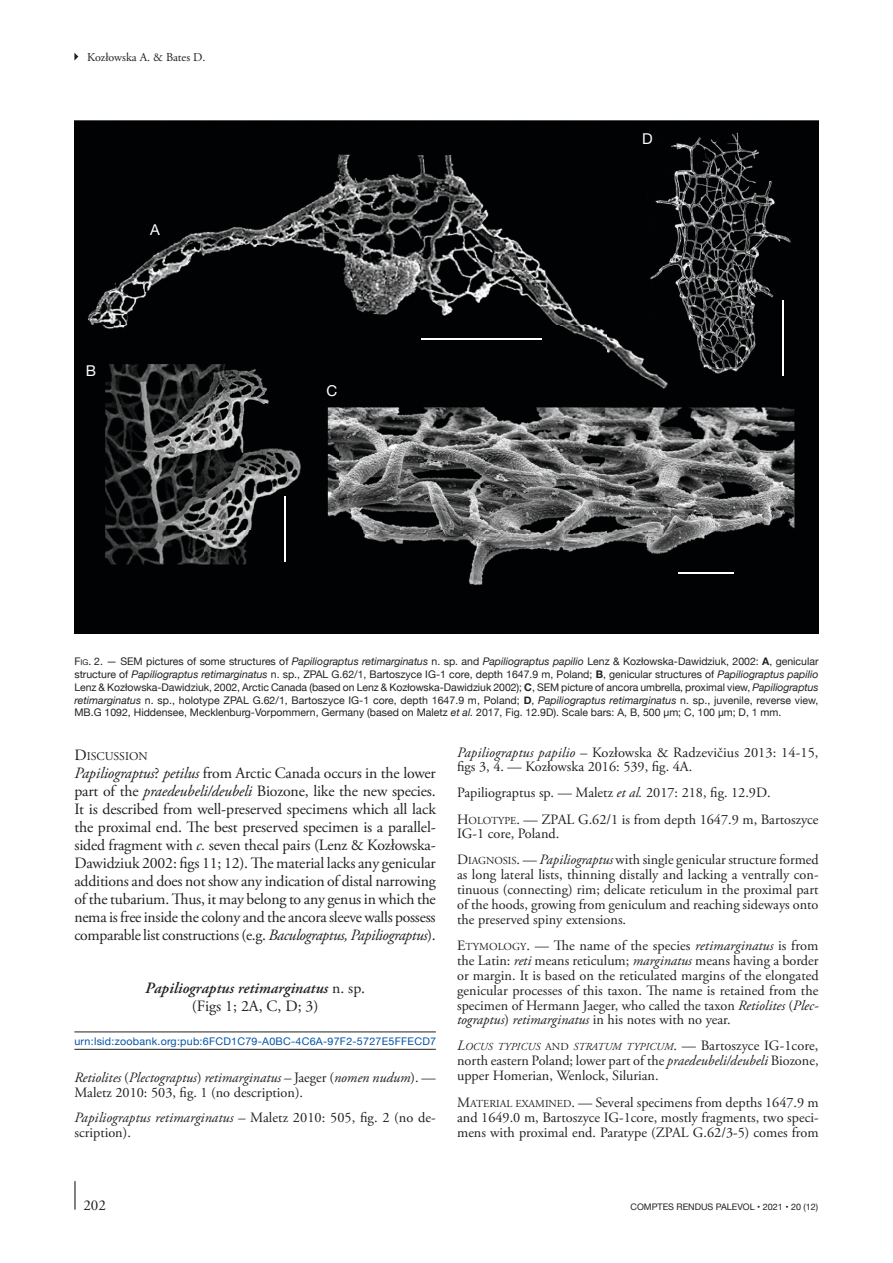
<style>
.page{position:relative;width:893px;height:1263px;background:#fff}
.page>*{position:absolute;margin:0;border:0;box-sizing:border-box;transform-origin:0 0}
.Texte_courant_1er_pa{font:15.75px/18px "Adobe Garamond Pro";letter-spacing:-.02em;color:#231f20;text-align:justify}
.Systématique_Ss-titr{font:italic 600 15.75px/18px "Adobe Garamond Pro";color:#231f20;text-align:center}
.t1{font:15px "Helvetica Neue";color:#fff}
.t2{font:15px "Adobe Garamond Pro";color:#231f20}
.Matériel-diagnose{font:14.25px/14.9px "Adobe Garamond Pro";color:#231f20;text-align:justify}
.Synonymie{font:14.25px/14.9px "Adobe Garamond Pro";color:#231f20}
.Synonymie-2{font:italic 14.25px/14.9px "Adobe Garamond Pro";color:#231f20}
.t3{font:12px "Adobe Garamond Pro";color:#231f20}
.Titre_2{font:11.85px "Adobe Garamond";color:#231f20}
.Matériel-diagnose-2{font:italic 10.65px "Adobe Garamond";letter-spacing:.005em;color:#231f20}
.t4{font:10.5px/12.8px "Helvetica Neue";color:#231f20;text-align:justify}
.LSID_espèce{font:10.5px "Helvetica Neue";letter-spacing:.025em;color:#0054a6}
.t5{font:9px "Helvetica Neue";color:#231f20}
.s1{font-style:inherit}
.s2{font-size:7.8px}
.s3{font-style:italic}
.s4{font-weight:700}
.s5{font-size:15.75px}
.s6{font-weight:400;font-style:normal}
.s7{font-style:normal}
.s8{font-family:"Adobe Garamond"}
.s9{font-family:"Adobe Garamond";font-size:10.65px}
.s10{font-size:14.25px}
.s11{font-family:"Adobe Garamond Pro";font-style:normal;font-size:14.25px}
</style>
<div class="page">
<hr style="left:74px;top:1181px;width:2px;height:29px;background:#231f20">
<svg style="left:74px;top:53px;width:4px;height:8px"></svg>
<hr style="left:74px;top:1032px;width:362px;height:1px;background:#231f20">
<hr style="left:74px;top:1049px;width:362px;height:1px;background:#231f20">
<img style="left:74px;top:121px;width:745px;height:512px">
<hr style="left:422px;top:338px;width:120px;height:1px;background:#fff">
<hr style="left:678px;top:572px;width:55px;height:2px;background:#fff">
<hr style="left:782px;top:300px;width:2px;height:76px;background:#fff">
<hr style="left:284px;top:497px;width:1px;height:65px;background:#fff">
<p class="t3" style="left:87px;top:50px;width:120px">Kozłowska A. &amp; Bates D.</p>
<p class="t1" style="left:86px;top:359px;width:12px">B</p>
<p class="t1" style="left:150px;top:219px;width:11px">A</p>
<p class="t1" style="left:326px;top:379px;width:12px">C</p>
<p class="t1" style="left:642px;top:128px;width:12px">D</p>
<p class="t4" style="left:74px;top:656px;width:746px"><span class="s1">F</span><span class="s2">ig</span><span class="s1">. 2</span>. — SEM pictures of some structures of <span class="s3">Papiliograptus retimarginatus</span> n. sp. and <span class="s3">Papiliograptus papilio</span> Lenz &amp; Kozłowska-Dawidziuk, 2002: <span class="s4">A</span>, genicular structure of <span class="s3">Papiliograptus retimarginatus</span> n. sp., ZPAL G.62/1, Bartoszyce IG-1 core, depth 1647.9 m, Poland; <span class="s4">B</span>, genicular structures of <span class="s3">Papiliograptus papilio </span>Lenz &amp; Kozłowska-Dawidziuk, 2002, Arctic Canada (based on Lenz &amp; Kozłowska-Dawidziuk 2002); <span class="s4">C</span>, SEM picture of ancora umbrella, proximal view, <span class="s3">Papiliograptus retimarginatus</span> n. sp., holotype ZPAL G.62/1, Bartoszyce IG-1 core, depth 1647.9 m, Poland; <span class="s4">D</span>, <span class="s3">Papiliograptus retimarginatus</span> n. sp., juvenile, reverse view, MB.G 1092, Hiddensee, Mecklenburg-Vorpommern, Germany (based on Maletz <span class="s3">et al.</span> 2017, Fig. 12.9D). Scale bars: A, B, 500 μm; C, 100 μm; D, 1 mm.</p>
<p class="Titre_2" style="left:74px;top:750px;width:75px"><span class="s5">D</span>ISCUSSION</p>
<p class="Texte_courant_1er_pa" style="left:74px;top:765px;width:363px"><span class="s3">Papiliograptus</span>? <span class="s3">petilus</span> from Arctic Canada occurs in the lower part of the <span class="s3">praedeubeli/deubeli</span> Biozone, like the new species.<br>It is described from well-preserved specimens which all lack the proximal end. The best preserved specimen is a parallel&shy;sided fragment with <span class="s3">c.</span> seven thecal pairs (Lenz &amp; Kozłowska-Dawidziuk 2002: figs 11; 12). The material lacks any genicular additions and does not show any indication of distal narrowing of the tubarium. Thus, it may belong to any genus in which the nema is free inside the colony and the ancora sleeve walls possess comparable list constructions (e.g. <span class="s3">Baculograptus, Papiliograptus</span>).</p>
<p class="Systématique_Ss-titr" style="left:145px;top:980px;width:222px">Papiliograptus retimarginatus <span class="s6">n. sp. (Figs 1; 2A, C, D; 3)</span></p>
<p class="LSID_espèce" style="left:74px;top:1033px;width:363px">urn:lsid:zoobank.org:pub:6FCD1C79-A0BC-4C6A-97F2-5727E5FFECD7</p>
<p class="Synonymie-2" style="left:74px;top:1071px;width:363px">Retiolites <span class="s7">(</span>Plectograptus<span class="s7">)</span> retimarginatus – <span class="s7">Jaeger (</span>nomen nudum<span class="s7">). —<br>Maletz 2010: 503, fig. 1 (no description).</span></p>
<p class="Synonymie" style="left:74px;top:1110px;width:363px"><span class="s3">Papiliograptus retimarginatus –</span> Maletz 2010: 505, fig. 2 (no de&shy;scription).</p>
<p class="Synonymie" style="left:457px;top:745px;width:363px"><span class="s3">Papiliograptus papilio</span> – Kozłowska &amp; Radzevičius 2013: 14-15, figs 3, 4. — Kozłowska 2016: 539, fig. 4A.</p>
<p class="Synonymie" style="left:457px;top:786px;width:315px">Papiliograptus sp. — Maletz <span class="s3">et al.</span> 2017: 218, fig. 12.9D.</p>
<p class="Matériel-diagnose" style="left:457px;top:812px;width:363px"><span class="s8">H</span><span class="s9">OLOTYPE</span>. — ZPAL G.62/1 is from depth 1647.9 m, Bartoszyce<br>IG-1 core, Poland.</p>
<p class="Matériel-diagnose" style="left:457px;top:853px;width:363px"><span class="s8">D</span><span class="s9">IAGNOSIS</span>. — <span class="s3">Papiliograptus</span> with single genicular structure formed as long lateral lists, thinning distally and lacking a ventrally con&shy;tinuous (connecting) rim; delicate reticulum in the proximal part of the hoods, growing from geniculum and reaching sideways onto the preserved spiny extensions.</p>
<p class="Matériel-diagnose" style="left:457px;top:938px;width:363px"><span class="s8">E</span><span class="s9">TYMOLOGY</span>. — The name of the species <span class="s3">retimarginatus</span> is from the Latin: <span class="s3">reti</span> means reticulum; <span class="s3">marginatus</span> means having a border or margin. It is based on the reticulated margins of the elongated genicular processes of this taxon. The name is retained from the specimen of Hermann Jaeger, who called the taxon <span class="s3">Retiolites</span> (<span class="s3">Plec&shy;tograptus</span>) <span class="s3">retimarginatus</span> in his notes with no year.</p>
<p class="Matériel-diagnose-2" style="left:457px;top:1041px;width:363px"><span class="s10">L</span>OCUS TYPICUS <span class="s7">AND</span> STRATUM TYPICUM<span class="s11">. — Bartoszyce IG-1core,</span></p>
<p class="Matériel-diagnose" style="left:457px;top:1054px;width:363px">north eastern Poland; lower part of the <span class="s3">praedeubeli/deubeli</span> Biozone, upper Homerian, Wenlock, Silurian.</p>
<p class="Matériel-diagnose" style="left:457px;top:1095px;width:363px"><span class="s8">M</span><span class="s9">ATERIAL EXAMINED</span>. — Several specimens from depths 1647.9 m and 1649.0 m, Bartoszyce IG-1core, mostly fragments, two speci&shy;mens with proximal end. Paratype (ZPAL G.62/3-5) comes from</p>
<p class="t2" style="left:83px;top:1196px;width:24px">202</p>
<p class="t5" style="left:631px;top:1200px;width:189px">COMPTES RENDUS PALEVOL • 2021 • 20 (12)</p>
</div>
